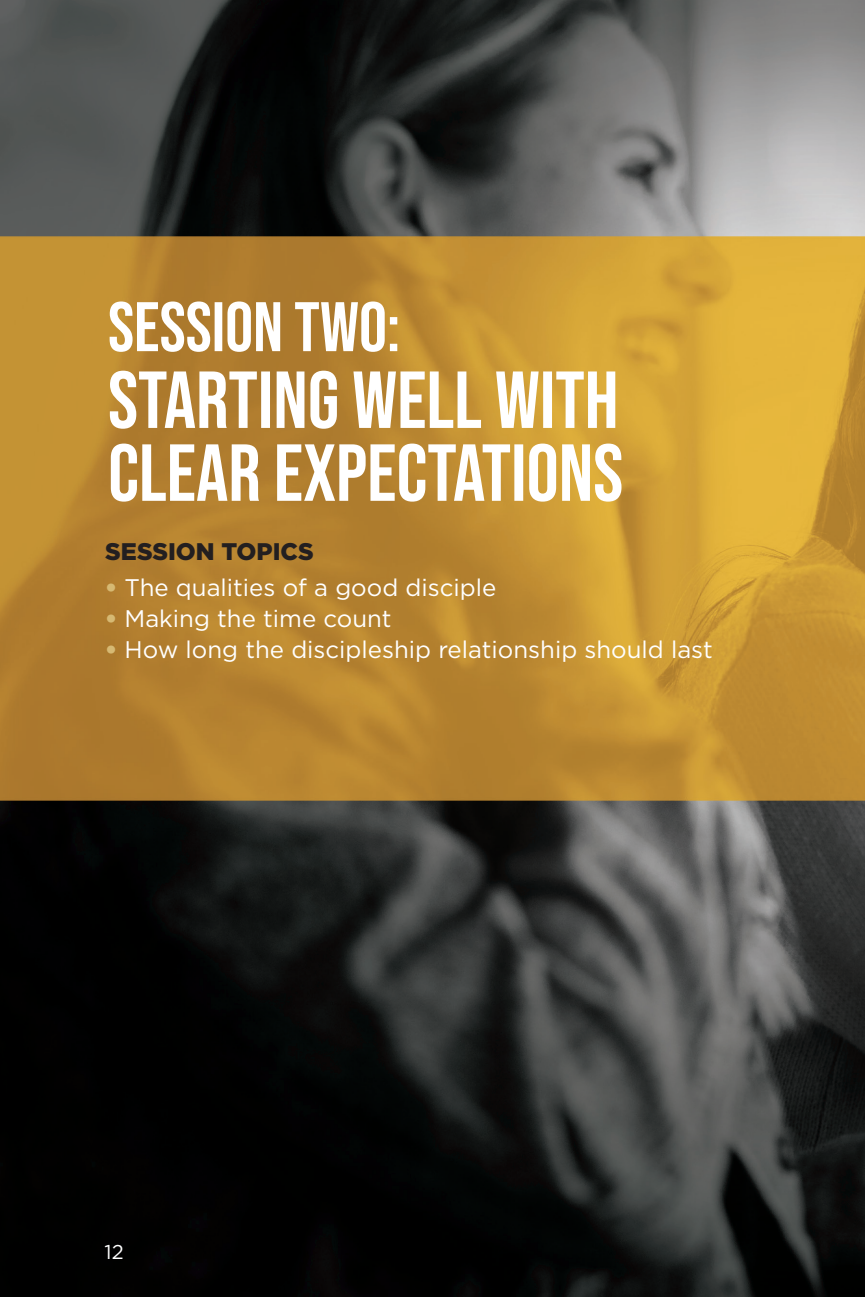
<style>
.page{position:relative;width:865px;height:1297px;background:#fff}
.page>*{position:absolute;margin:0;border:0;box-sizing:border-box;transform-origin:0 0}
.t1{font:24px "Gotham";color:#fff}
.t2{font:900 24px "Gotham";color:#231f20}
.t3{font:20px "Gotham";color:#fff}
.s1{font-weight:900;color:#d6b973}
</style>
<div class="page">
<img style="left:0;top:0;width:864px;height:1296px">
<img style="left:110px;top:301px;width:274px;height:51px">
<img style="left:110px;top:370px;width:505px;height:58px">
<img style="left:111px;top:443px;width:510px;height:58px">
<p class="t2" style="left:105px;top:534px;width:210px">SESSION TOPICS</p>
<p class="t1" style="left:105px;top:573px;width:392px"><span class="s1">•</span> The qualities of a good disciple</p>
<p class="t1" style="left:105px;top:604px;width:288px"><span class="s1">•</span> Making the time count</p>
<p class="t1" style="left:105px;top:634px;width:608px"><span class="s1">•</span> How long the discipleship relationship should last</p>
<p class="t3" style="left:104px;top:1239px;width:21px">12</p>
</div>
